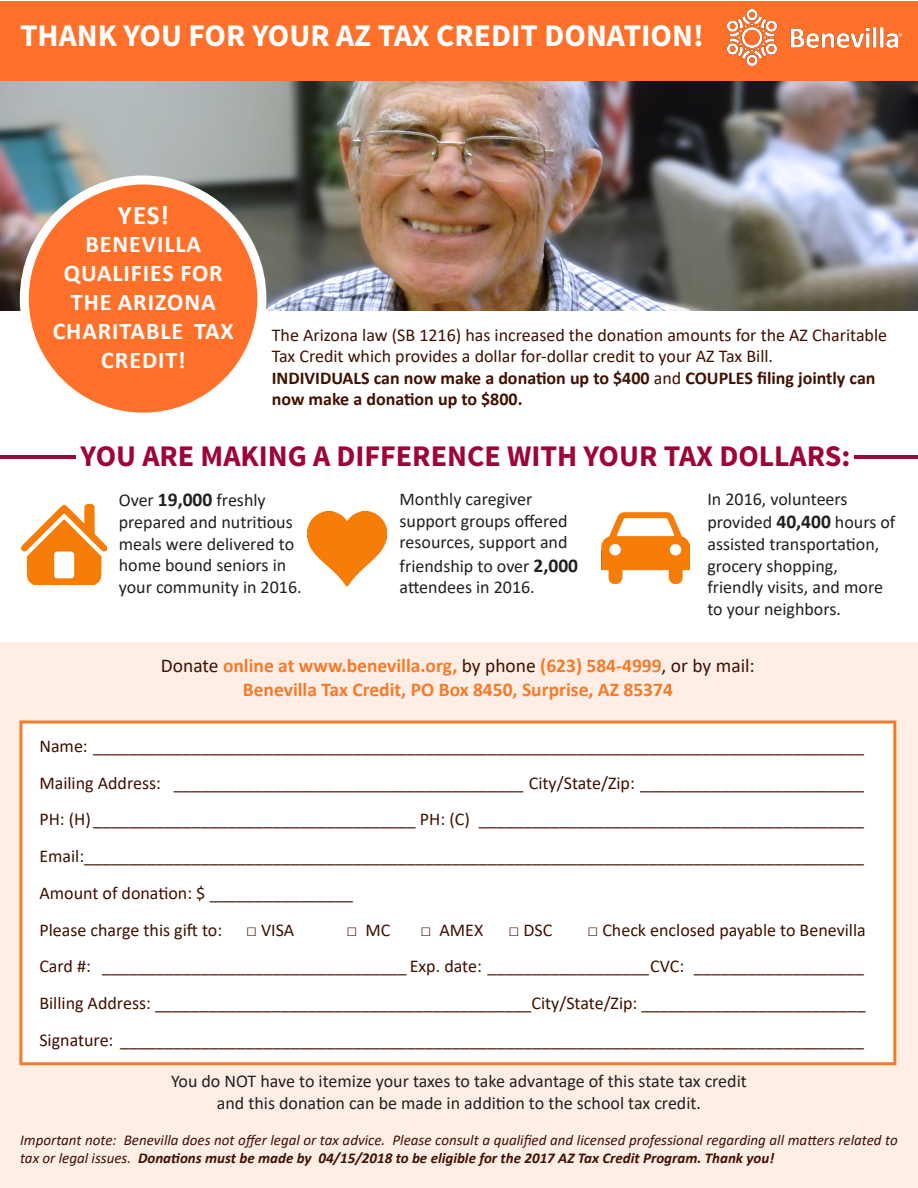
<style>
.page{position:relative;width:918px;height:1188px;background:#fff}
.page>*{position:absolute;margin:0;border:0;box-sizing:border-box;transform-origin:0 0}
.t1{font:700 31.5px "Source Sans Pro";color:#fff}
.t2{font:700 30px "Source Sans Pro";color:#9d053a}
.t3{font:700 27px "Calibri";color:#fff}
.t4{font:700 24px/28.8px "Calibri";letter-spacing:.04em;color:#fff;text-align:center}
.t5{font:700 19.5px "Calibri";color:#f47b2a}
.t6{font:18px/21.6px "Calibri";color:#401000}
.t7{font:18px/21.6px "Calibri";color:#231f20}
.t8{font:700 18px/21.6px "Calibri";color:#401000}
.t9{font:italic 15px/18px "Calibri";color:#401000}
.s1{font-weight:400}
.s2{font-weight:700;font-size:19.5px}
.s3{font-weight:400;color:#401000}
.s4{font-weight:700}
</style>
<div class="page">
<hr style="left:0;top:455px;width:918px;height:3px;background:#9d053a">
<img style="left:0;top:80px;width:918px;height:230px">
<div style="left:0;top:643px;width:918px;height:545px;background:#ffeee6"></div>
<div style="left:0;top:1px;width:918px;height:79px;background:#ff712a"></div>
<div style="left:19px;top:720px;width:877px;height:345px;background:#fff;border:3px solid #f47b2a"></div>
<div style="left:76px;top:445px;width:778px;height:26px;background:#fff"></div>
<div style="left:24px;top:180px;width:238px;height:237px;background:#ff712a;border-radius:50%"></div>
<div style="left:20px;top:175px;width:246px;height:247px;border:9px solid #fff;border-radius:50%"></div>
<img style="left:22px;top:505px;width:84px;height:80px">
<img style="left:308px;top:511px;width:79px;height:74px">
<img style="left:601px;top:513px;width:88px;height:71px">
<img style="left:727px;top:9px;width:176px;height:56px">
<p class="t1" style="left:20px;top:15px;width:685px">THANK YOU FOR YOUR AZ TAX CREDIT DONATION!</p>
<p class="t3" style="left:118px;top:196px;width:53px">YES!</p>
<p class="t4" style="left:53px;top:230px;width:183px">BENEVILLA<br>QUALIFIES FOR<br>THE ARIZONA<br>CHARITABLE TAX<br>CREDIT!</p>
<p class="t6" style="left:272px;top:323px;width:617px">The Arizona law (SB 1216) has increased the donation amounts for the AZ Charitable<br>Tax Credit which provides a dollar for-dollar credit to your AZ Tax Bill.</p>
<p class="t8" style="left:272px;top:367px;width:605px">INDIVIDUALS can now make a donation up to $400 <span class="s1">and</span> COUPLES filing jointly can now make a donation up to $800.</p>
<p class="t2" style="left:81px;top:437px;width:771px">YOU ARE MAKING A DIFFERENCE WITH YOUR TAX DOLLARS:</p>
<p class="t7" style="left:119px;top:489px;width:184px">Over <span class="s2">19,000</span> freshly prepared and nutritious meals were delivered to home bound seniors in your community in 2016.</p>
<p class="t7" style="left:400px;top:488px;width:170px">Monthly caregiver support groups offered resources, support and</p>
<p class="t7" style="left:400px;top:555px;width:180px">friendship to over <span class="s2">2,000 </span>attendees in 2016.</p>
<p class="t7" style="left:707px;top:487px;width:190px;line-height:23.4px">In 2016, volunteers provided <span class="s2">40,400</span> hours of</p>
<p class="t7" style="left:707px;top:533px;width:177px">assisted transportation, grocery shopping, friendly visits, and more to your neighbors.</p>
<p class="t5" style="left:161px;top:652px;width:595px"><span class="s3">Donate</span> online at www.benevilla.org, <span class="s3">by phone</span> (623) 584-4999<span class="s3">, or by mail:</span></p>
<p class="t5" style="left:243px;top:676px;width:432px">Benevilla Tax Credit, PO Box 8450, Surprise, AZ 85374</p>
<p class="t6" style="left:39px;top:735px;width:826px">Name: ______________________________________________________________________________________</p>
<p class="t6" style="left:39px;top:771px;width:826px">Mailing Address: _______________________________________ City/State/Zip: _________________________</p>
<p class="t6" style="left:39px;top:808px;width:826px">PH: (H) ____________________________________ PH: (C) ___________________________________________</p>
<p class="t6" style="left:39px;top:845px;width:826px">Email:_______________________________________________________________________________________</p>
<p class="t6" style="left:39px;top:882px;width:315px">Amount of donation: $ ________________</p>
<p class="t6" style="left:39px;top:918px;width:184px">Please charge this gift to:</p>
<p class="t6" style="left:246px;top:918px;width:50px">□ VISA</p>
<p class="t6" style="left:346px;top:918px;width:45px">□ MC</p>
<p class="t6" style="left:420px;top:918px;width:64px">□ AMEX</p>
<p class="t6" style="left:508px;top:918px;width:45px">□ DSC</p>
<p class="t6" style="left:587px;top:918px;width:280px">□ Check enclosed payable to Benevilla</p>
<p class="t6" style="left:39px;top:955px;width:826px">Card #: __________________________________ Exp. date: __________________CVC: ___________________</p>
<p class="t6" style="left:39px;top:992px;width:828px">Billing Address: __________________________________________City/State/Zip: _________________________</p>
<p class="t6" style="left:39px;top:1029px;width:826px">Signature: ___________________________________________________________________________________</p>
<p class="t7" style="left:171px;top:1070px;width:577px">You do NOT have to itemize your taxes to take advantage of this state tax credit</p>
<p class="t7" style="left:217px;top:1092px;width:486px">and this donation can be made in addition to the school tax credit.</p>
<p class="t9" style="left:20px;top:1131px;width:879px">Important note: Benevilla does not offer legal or tax advice. Please consult a qualified and licensed professional regarding all matters related to tax or legal issues. <span class="s4">Donations must be made by 04/15/2018 to be eligible for the 2017 AZ Tax Credit Program. Thank you!</span></p>
</div>
